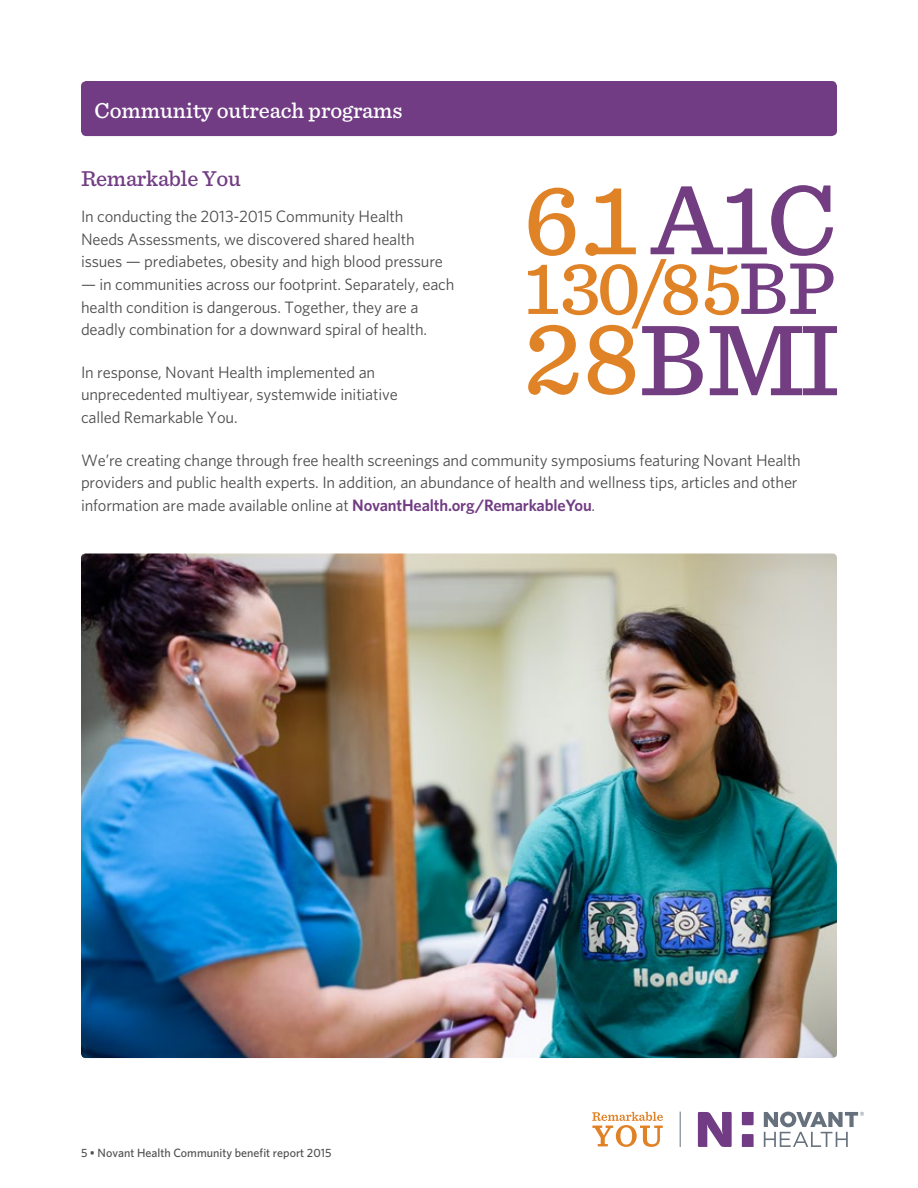
<style>
.page{position:relative;width:918px;height:1188px;background:#fff}
.page>*{position:absolute;margin:0;border:0;box-sizing:border-box;transform-origin:0 0}
.t1{font:500 105px "Sentinel";letter-spacing:-.005em;color:#733d82}
.t2{font:500 102.45px "Sentinel";color:#e08226}
.t3{font:500 76.65px "Sentinel";color:#e08226}
.t4{font:500 22.5px "Sentinel";color:#fff}
.t5{font:500 22.5px "Sentinel";letter-spacing:-.01em;color:#713c83}
.t6{font:16.5px/22.5px "Whitney";letter-spacing:-.01em;color:#4d4d4f}
.t7{font:500 12px "Whitney";color:#4d4d4f}
.s1{font-weight:600;color:#713c83}
.s2{color:#733d82}
.s3{color:#e08226}
</style>
<div class="page">
<div style="left:81px;top:81px;width:756px;height:55px;background:#713c83;border-radius:5px"></div>
<svg style="left:698px;top:1112px;width:34px;height:35px"></svg>
<svg style="left:742px;top:1112px;width:12px;height:13px"></svg>
<svg style="left:742px;top:1134px;width:12px;height:13px"></svg>
<svg style="left:764px;top:1112px;width:100px;height:35px"></svg>
<hr style="left:680px;top:1112px;width:1px;height:35px;background:#67717e">
<svg style="left:592px;top:1112px;width:71px;height:35px"></svg>
<img style="left:81px;top:554px;width:756px;height:504px">
<h3 class="t4" style="left:94px;top:93px;width:309px">Community outreach programs</h3>
<h3 class="t5" style="left:81px;top:162px;width:161px">Remarkable You</h3>
<p class="t6" style="left:81px;top:205px;width:364px">In conducting the 2013-2015 Community Health<br>Needs Assessments, we discovered shared health issues — prediabetes, obesity and high blood pressure</p>
<p class="t6" style="left:81px;top:273px;width:375px">— in communities across our footprint. Separately, each health condition is dangerous. Together, they are a deadly combination for a downward spiral of health.</p>
<p class="t6" style="left:81px;top:360px;width:318px">In response, Novant Health implemented an unprecedented multiyear, systemwide initiative called Remarkable You.</p>
<p class="t6" style="left:81px;top:448px;width:721px">We’re creating change through free health screenings and community symposiums featuring Novant Health providers and public health experts. In addition, an abundance of health and wellness tips, articles and other information are made available online at <span class="s1">NovantHealth.org/RemarkableYou</span>.</p>
<h2 class="t2" style="left:523px;top:142px;width:315px">6.1<span class="s2">A1C</span></h2>
<h3 class="t3" style="left:523px;top:230px;width:314px">130/85<span class="s2">BP</span></h3>
<h1 class="t1" style="left:523px;top:280px;width:320px"><span class="s3">28</span>BMI</h1>
<p class="t7" style="left:81px;top:1144px;width:252px">5 • Novant Health Community benefit report 2015</p>
</div>
